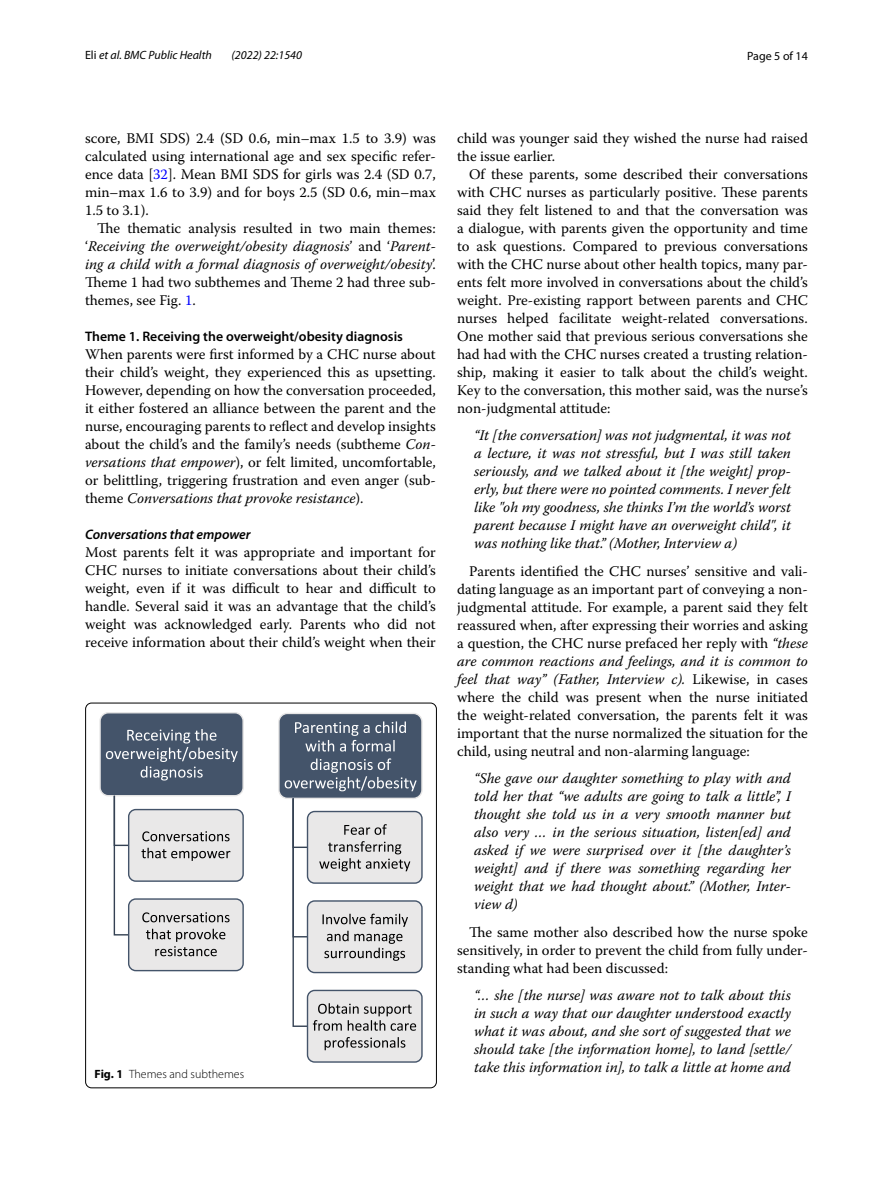
<style>
.page{position:relative;width:893px;height:1187px;background:#fff}
.page>*{position:absolute;margin:0;border:0;box-sizing:border-box;transform-origin:0 0}
.t1{font:14.7px/18px "Warnock Pro";color:#000;text-align:justify}
.t2{font:italic 14.7px/18px "Warnock Pro";color:#000;text-align:justify}
.t3{font:600 13.8px "Myriad Pro";color:#000}
.t4{font:italic 600 13.8px "Myriad Pro";color:#000}
.t5{font:italic 12px "Myriad Pro";color:#000}
.t6{font:300 12px "Myriad Pro";color:#000}
.t7{font:12px "Myriad Pro";color:#000}
.s1{font-style:normal}
.s2{color:#00f}
.s3{font-style:italic}
.s4{font-weight:700}
</style>
<div class="page">
<div style="left:100px;top:712px;width:143px;height:83px;background:#44546a;border-radius:8px"></div>
<div style="left:99px;top:712px;width:145px;height:84px;border:1px solid #e7e6e6;border-radius:8px"></div>
<svg style="left:106px;top:729px;width:132px;height:51px"></svg>
<div style="left:129px;top:809px;width:114px;height:72px;background:#e9e8e8;border-radius:7px"></div>
<div style="left:128px;top:808px;width:116px;height:73px;border:1px solid #44546a;border-radius:7px"></div>
<svg style="left:142px;top:831px;width:88px;height:10px"></svg>
<svg style="left:141px;top:847px;width:89px;height:13px"></svg>
<svg style="left:113px;top:794px;width:17px;height:142px"></svg>
<div style="left:129px;top:899px;width:114px;height:71px;background:#e9e8e8;border-radius:7px"></div>
<div style="left:128px;top:898px;width:116px;height:73px;border:1px solid #44546a;border-radius:7px"></div>
<svg style="left:142px;top:912px;width:88px;height:10px"></svg>
<svg style="left:146px;top:928px;width:79px;height:28px"></svg>
<div style="left:279px;top:713px;width:143px;height:85px;background:#44546a;border-radius:8px"></div>
<div style="left:278px;top:712px;width:145px;height:87px;border:1px solid #e7e6e6;border-radius:8px"></div>
<svg style="left:295px;top:721px;width:111px;height:30px"></svg>
<svg style="left:285px;top:758px;width:132px;height:33px"></svg>
<div style="left:307px;top:811px;width:115px;height:72px;background:#e9e8e8;border-radius:7px"></div>
<div style="left:307px;top:810px;width:116px;height:73px;border:1px solid #44546a;border-radius:7px"></div>
<svg style="left:344px;top:824px;width:43px;height:10px"></svg>
<svg style="left:319px;top:841px;width:91px;height:30px"></svg>
<div style="left:307px;top:900px;width:115px;height:72px;background:#e9e8e8;border-radius:7px"></div>
<div style="left:307px;top:900px;width:116px;height:73px;border:1px solid #44546a;border-radius:7px"></div>
<svg style="left:322px;top:913px;width:86px;height:47px"></svg>
<svg style="left:292px;top:798px;width:15px;height:228px"></svg>
<div style="left:307px;top:990px;width:115px;height:71px;background:#e9e8e8;border-radius:7px"></div>
<div style="left:307px;top:989px;width:116px;height:73px;border:1px solid #44546a;border-radius:7px"></div>
<svg style="left:313px;top:1003px;width:103px;height:27px"></svg>
<svg style="left:325px;top:1037px;width:80px;height:13px"></svg>
<div style="left:85px;top:702px;width:352px;height:385px;border:1px solid #000;border-radius:6px"></div>
<p class="t5" style="left:85px;top:48px;width:128px"><span class="s1">Eli</span> et al. BMC Public Health</p>
<p class="t5" style="left:232px;top:48px;width:72px">(2022) 22:1540</p>
<p class="t7" style="left:747px;top:48px;width:62px">Page 5 of 14</p>
<p class="t1" style="left:85px;top:128px;width:352px">score, BMI SDS) 2.4 (SD 0.6, min–max 1.5 to 3.9) was calculated using international age and sex specific refer&shy;ence data [<span class="s2">32</span>]. Mean BMI SDS for girls was 2.4 (SD 0.7, min–max 1.6 to 3.9) and for boys 2.5 (SD 0.6, min–max 1.5 to 3.1).</p>
<p class="t1" style="left:85px;top:218px;width:352px;text-indent:12px">The thematic analysis resulted in two main themes: ‘<span class="s3">Receiving the overweight/obesity diagnosis</span>’ and ‘<span class="s3">Parent&shy;ing a child with a formal diagnosis of overweight/obesity</span>’.<br>Theme 1 had two subthemes and Theme 2 had three sub&shy;themes, see Fig. <span class="s2">1</span>.</p>
<p class="t3" style="left:85px;top:327px;width:319px">Theme 1. Receiving the overweight/obesity diagnosis</p>
<p class="t1" style="left:85px;top:344px;width:352px">When parents were first informed by a CHC nurse about their child’s weight, they experienced this as upsetting.<br>However, depending on how the conversation proceeded, it either fostered an alliance between the parent and the nurse, encouraging parents to reflect and develop insights about the child’s and the family’s needs (subtheme <span class="s3">Con&shy;versations that empower</span>), or felt limited, uncomfortable, or belittling, triggering frustration and even anger (sub&shy;theme <span class="s3">Conversations that provoke resistance</span>).</p>
<p class="t4" style="left:85px;top:525px;width:167px">Conversations that empower</p>
<p class="t1" style="left:85px;top:542px;width:352px">Most parents felt it was appropriate and important for CHC nurses to initiate conversations about their child’s weight, even if it was difficult to hear and difficult to handle. Several said it was an advantage that the child’s weight was acknowledged early. Parents who did not receive information about their child’s weight when their</p>
<p class="t6" style="left:95px;top:1067px;width:151px"><span class="s4">Fig. 1</span> Themes and subthemes</p>
<p class="t1" style="left:457px;top:128px;width:352px">child was younger said they wished the nurse had raised the issue earlier.</p>
<p class="t1" style="left:457px;top:164px;width:352px;text-indent:12px">Of these parents, some described their conversations with CHC nurses as particularly positive. These parents said they felt listened to and that the conversation was a dialogue, with parents given the opportunity and time to ask questions. Compared to previous conversations with the CHC nurse about other health topics, many par&shy;ents felt more involved in conversations about the child’s weight. Pre-existing rapport between parents and CHC nurses helped facilitate weight-related conversations.<br>One mother said that previous serious conversations she had had with the CHC nurses created a trusting relation&shy;ship, making it easier to talk about the child’s weight.<br>Key to the conversation, this mother said, was the nurse’s non-judgmental attitude:</p>
<p class="t2" style="left:474px;top:426px;width:318px">“It [the conversation] was not judgmental, it was not a lecture, it was not stressful, but I was still taken seriously, and we talked about it [the weight] prop&shy;erly, but there were no pointed comments. I never felt like "oh my goodness, she thinks I’m the world’s worst parent because I might have an overweight child", it was nothing like that.” (Mother, Interview a)</p>
<p class="t1" style="left:457px;top:561px;width:352px;text-indent:12px">Parents identified the CHC nurses’ sensitive and vali&shy;dating language as an important part of conveying a non&shy;judgmental attitude. For example, a parent said they felt reassured when, after expressing their worries and asking a question, the CHC nurse prefaced her reply with <span class="s3">“these are common reactions and feelings, and it is common to feel that way” (Father, Interview c).</span> Likewise, in cases where the child was present when the nurse initiated the weight-related conversation, the parents felt it was important that the nurse normalized the situation for the child, using neutral and non-alarming language:</p>
<p class="t2" style="left:474px;top:769px;width:318px">“She gave our daughter something to play with and told her that “we adults are going to talk a little”, I thought she told us in a very smooth manner but also very … in the serious situation, listen[ed] and asked if we were surprised over it [the daughter’s weight] and if there was something regarding her weight that we had thought about.” (Mother, Inter&shy;view d)</p>
<p class="t1" style="left:457px;top:922px;width:352px;text-indent:12px">The same mother also described how the nurse spoke sensitively, in order to prevent the child from fully under&shy;standing what had been discussed:</p>
<p class="t2" style="left:474px;top:985px;width:318px">“… she [the nurse] was aware not to talk about this in such a way that our daughter understood exactly what it was about, and she sort of suggested that we should take [the information home], to land [settle/ take this information in], to talk a little at home and</p>
</div>
